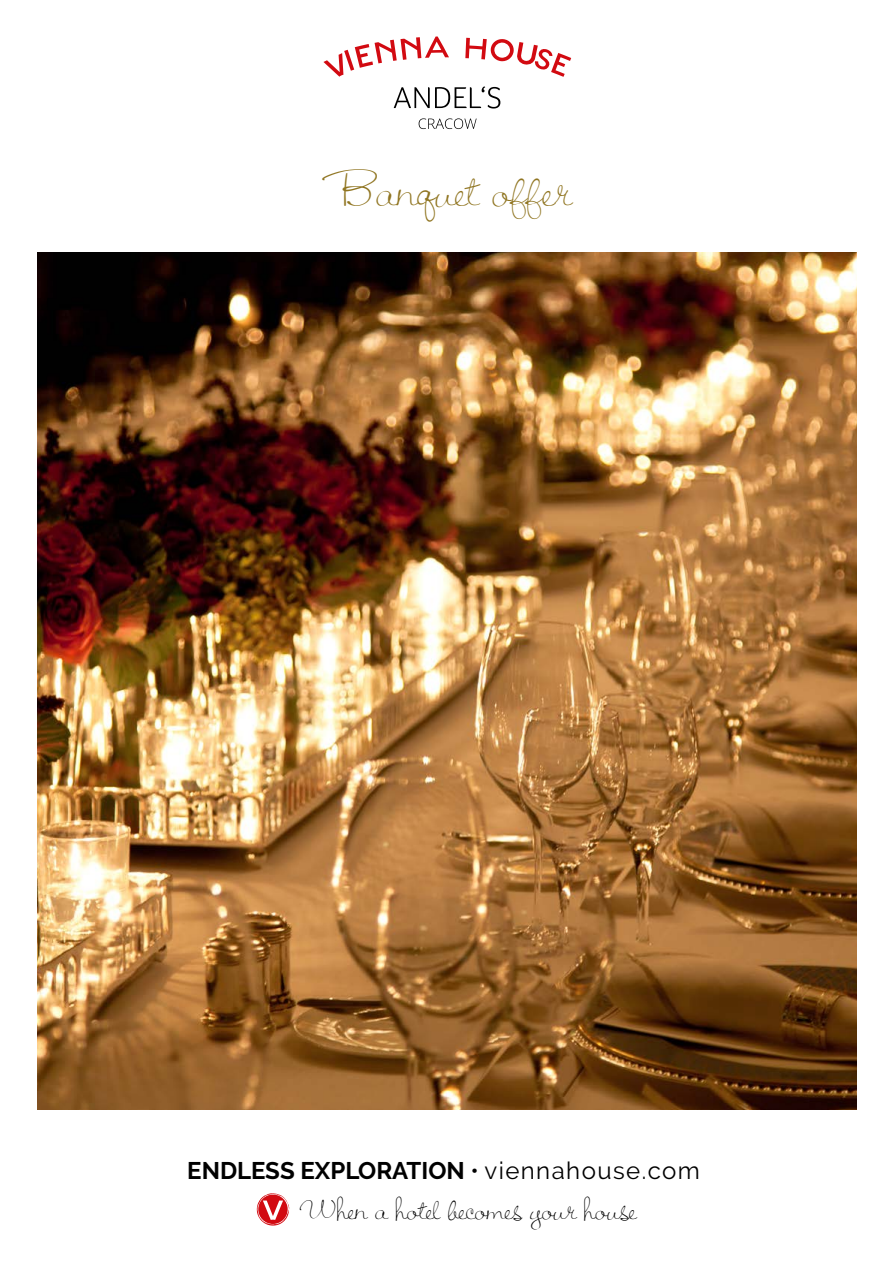
<style>
.page{position:relative;width:893px;height:1263px;background:#fff}
.page>*{position:absolute;margin:0;border:0;box-sizing:border-box;transform-origin:0 0}
.t1{font:42px "Jiffy Com";color:#907521}
.t2{font:25.5px "Jiffy Com";color:#000}
.t3{font:700 24px "Raleway";color:#000}
.s1{font-weight:400}
</style>
<div class="page">
<svg style="left:419px;top:118px;width:58px;height:11px"></svg>
<svg style="left:394px;top:87px;width:106px;height:22px"></svg>
<svg style="left:465px;top:38px;width:106px;height:39px"></svg>
<svg style="left:323px;top:36px;width:126px;height:41px"></svg>
<svg style="left:257px;top:1193px;width:32px;height:32px"></svg>
<img style="left:37px;top:252px;width:820px;height:858px">
<h1 class="t1" style="left:322px;top:157px;width:251px">Banquet offer</h1>
<p class="t3" style="left:187px;top:1157px;width:514px">ENDLESS EXPLORATION <span class="s1">• viennahouse.com</span></p>
<p class="t2" style="left:301px;top:1189px;width:337px">When a hotel becomes your house</p>
</div>
